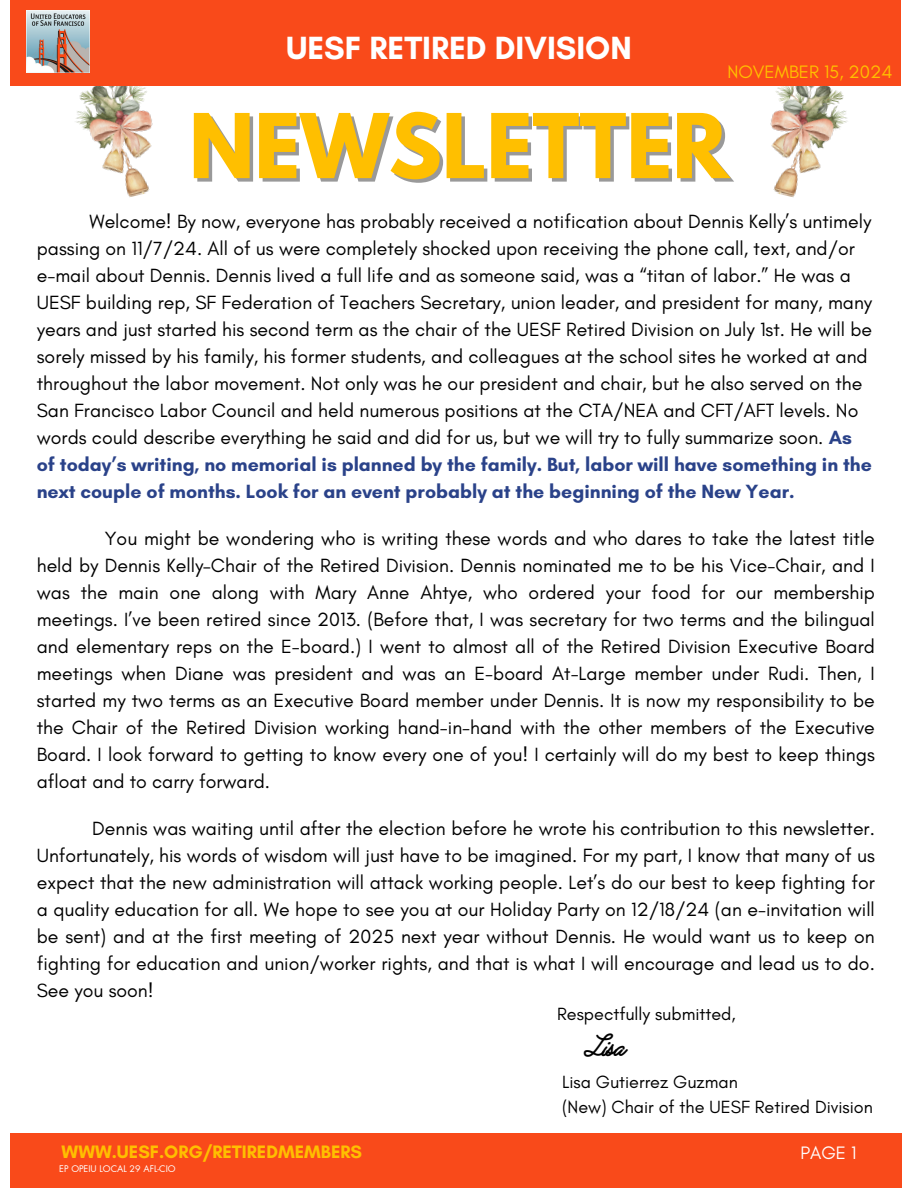
<style>
.page{position:relative;width:918px;height:1188px;background:#fff}
.page>*{position:absolute;margin:0;border:0;box-sizing:border-box;transform-origin:0 0}
.t1{font:700 79.05px "League Spartan";color:#ffbf00}
.t2{font:700 32.7px "Glacial Indifference";color:#fff}
.t3{font:700 31.5px "Jimmy Script";color:#000}
.t4{font:19.5px/27px "Glacial Indifference";color:#000;text-align:justify}
.t5{font:700 18.3px "Glacial Indifference";color:#ffbf00}
.t6{font:18.3px "Glacial Indifference";color:#ffbf00}
.t7{font:18.3px "Glacial Indifference";color:#fff}
.t8{font:18px/24.8px "Glacial Indifference";color:#000}
.t9{font:9px "Futura LT Pro";color:#fff}
.s1{font-weight:700;color:#2a4289}
</style>
<div class="page">
<img style="left:770px;top:86px;width:78px;height:112px">
<img style="left:75px;top:86px;width:78px;height:111px">
<div style="left:10px;top:0;width:892px;height:86px;background:#f94a1a"></div>
<div style="left:10px;top:1134px;width:892px;height:54px;background:#f94a1a"></div>
<img style="left:26px;top:11px;width:63px;height:62px">
<p class="t2" style="left:286px;top:28px;width:347px">UESF RETIRED DIVISION</p>
<h5 class="t6" style="left:727px;top:60px;width:167px">NOVEMBER 15, 2024</h5>
<h5 class="t1" style="left:189px;top:107px;width:541px">NEWSLETTER</h5>
<p class="t4" style="left:37px;top:208px;width:837px;text-align:left;text-indent:53px">Welcome! By now, everyone has probably received a notification about Dennis Kelly’s untimely passing on 11/7/24. All of us were completely shocked upon receiving the phone call, text, and/or e-mail about Dennis. Dennis lived a full life and as someone said, was a “titan of labor.” He was a UESF building rep, SF Federation of Teachers Secretary, union leader, and president for many, many years and just started his second term as the chair of the UESF Retired Division on July 1st. He will be sorely missed by his family, his former students, and colleagues at the school sites he worked at and throughout the labor movement. Not only was he our president and chair, but he also served on the San Francisco Labor Council and held numerous positions at the CTA/NEA and CFT/AFT levels. No words could describe everything he said and did for us, but we will try to fully summarize soon. <span class="s1">As of today’s writing, no memorial is planned by the family. But, labor will have something in the next couple of months. Look for an event probably at the beginning of the New Year.</span></p>
<p class="t4" style="left:37px;top:525px;width:840px;text-indent:68px">You might be wondering who is writing these words and who dares to take the latest title held by Dennis Kelly–Chair of the Retired Division. Dennis nominated me to be his Vice-Chair, and I was the main one along with Mary Anne Ahtye, who ordered your food for our membership meetings. I’ve been retired since 2013. (Before that, I was secretary for two terms and the bilingual and elementary reps on the E-board.) I went to almost all of the Retired Division Executive Board meetings when Diane was president and was an E-board At-Large member under Rudi. Then, I started my two terms as an Executive Board member under Dennis. It is now my responsibility to be the Chair of the Retired Division working hand-in-hand with the other members of the Executive Board. I look forward to getting to know every one of you! I certainly will do my best to keep things afloat and to carry forward.</p>
<h1 class="t4" style="left:37px;top:815px;width:840px;text-indent:56px">Dennis was waiting until after the election before he wrote his contribution to this newsletter.<br>Unfortunately, his words of wisdom will just have to be imagined. For my part, I know that many of us expect that the new administration will attack working people. Let’s do our best to keep fighting for a quality education for all. We hope to see you at our Holiday Party on 12/18/24 (an e-invitation will be sent) and at the first meeting of 2025 next year without Dennis. He would want us to keep on fighting for education and union/worker rights, and that is what I will encourage and lead us to do.<br>See you soon!</h1>
<h4 class="t8" style="left:557px;top:1001px;width:180px">Respectfully submitted,</h4>
<h4 class="t3" style="left:585px;top:1026px;width:41px">Lisa</h4>
<h4 class="t8" style="left:562px;top:1070px;width:312px">Lisa Gutierrez Guzman<br>(New) Chair of the UESF Retired Division</h4>
<h5 class="t5" style="left:62px;top:1141px;width:302px">WWW.UESF.ORG/RETIREDMEMBERS</h5>
<h5 class="t7" style="left:800px;top:1142px;width:57px">PAGE 1</h5>
<h3 class="t9" style="left:59px;top:1165px;width:118px">EP OPEIU LOCAL 29 AFL-CIO</h3>
</div>
